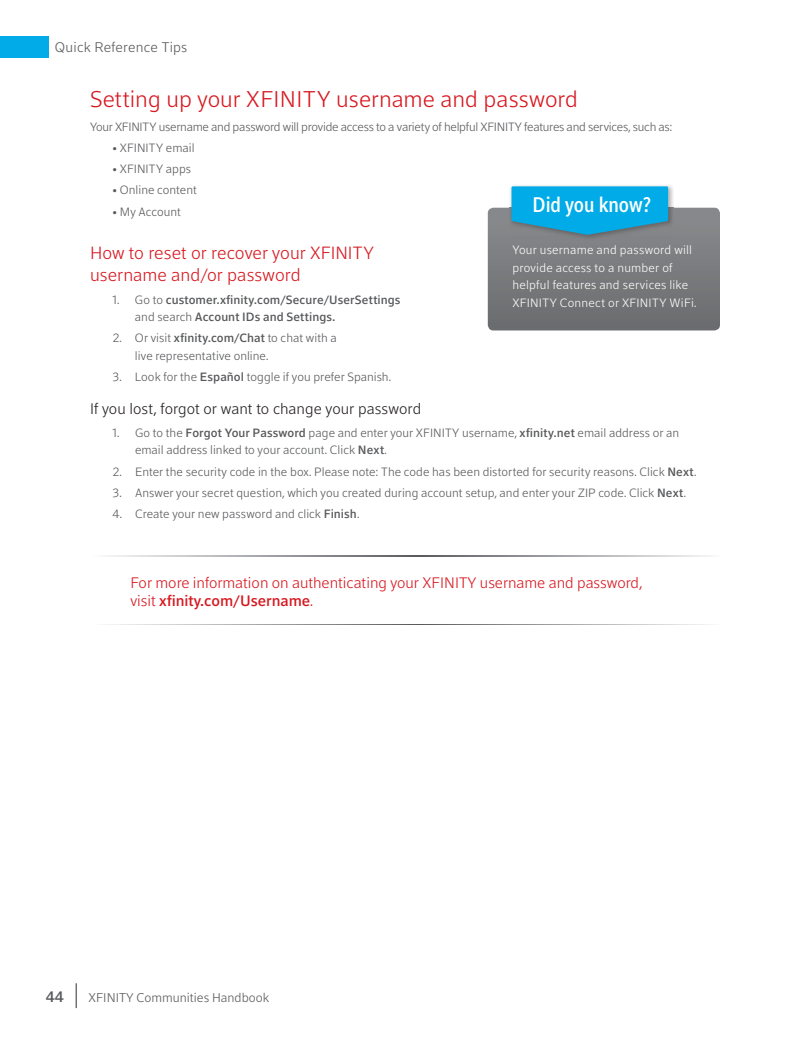
<style>
.page{position:relative;width:810px;height:1047px;background:#fff}
.page>*{position:absolute;margin:0;border:0;box-sizing:border-box;transform-origin:0 0}
.t1{font:300 22.5px "XFINITY Standard";letter-spacing:.005em;color:#d7171f}
.t2{font:500 20.88px "XFINITY Standard Cond";color:#fff}
.t3{font:300 17.5px/21.2px "XFINITY Standard";color:#d7171f}
.t4{font:300 15px/18px "XFINITY Standard";color:#d7171f}
.t5{font:300 15px "XFINITY Standard";letter-spacing:.005em;color:#231f20}
.t6{font:500 15px "XFINITY Standard";color:#57585a}
.t7{font:300 13.75px "XFINITY Standard";letter-spacing:.015em;color:#57585a}
.t8{font:300 12.5px "XFINITY Standard";color:#57585a}
.t9{font:300 11.88px/17.5px "XFINITY Standard";letter-spacing:.005em;color:#57585a}
.t10{font:300 11.88px/17.5px "XFINITY Standard";letter-spacing:.02em;color:#fff}
.t11{font:300 11.88px "XFINITY Standard";letter-spacing:-.02em;color:#57585a}
.t12{font:500 11.88px/17.5px "XFINITY Standard";letter-spacing:.005em;color:#57585a}
.s1{font-weight:300}
.s2{font-weight:500}
</style>
<div class="page">
<svg style="left:76px;top:983px;width:1px;height:24px"></svg>
<svg style="left:105px;top:555px;width:606px;height:1px"></svg>
<svg style="left:105px;top:624px;width:606px;height:1px"></svg>
<svg style="left:488px;top:186px;width:232px;height:144px;background:#668997"></svg>
<div style="left:0;top:36px;width:49px;height:22px;background:#00abe7"></div>
<p class="t7" style="left:55px;top:39px;width:134px">Quick Reference Tips</p>
<h1 class="t1" style="left:90px;top:86px;width:490px">Setting up your XFINITY username and password</h1>
<p class="t11" style="left:90px;top:119px;width:584px">Your XFINITY username and password will provide access to a variety of helpful XFINITY features and services, such as:</p>
<p class="t9" style="left:113px;top:139px;width:84px">• XFINITY email</p>
<p class="t9" style="left:113px;top:160px;width:80px">• XFINITY apps</p>
<p class="t9" style="left:113px;top:181px;width:86px">• Online content</p>
<p class="t9" style="left:113px;top:202px;width:70px">• My Account</p>
<h3 class="t3" style="left:90px;top:242px;width:285px">How to reset or recover your XFINITY username and/or password</h3>
<p class="t12" style="left:135px;top:290px;width:267px;text-indent:-22px"><span class="s1">1. Go to</span> customer.xfinity.com/Secure/UserSettings <span class="s1">and search</span> Account IDs and Settings.</p>
<p class="t9" style="left:135px;top:329px;width:203px;text-indent:-22px">2. Or visit <span class="s2">xfinity.com/Chat</span> to chat with a live representative online.</p>
<p class="t9" style="left:112px;top:368px;width:280px">3. Look for the <span class="s2">Español</span> toggle if you prefer Spanish.</p>
<p class="t5" style="left:90px;top:399px;width:333px">If you lost, forgot or want to change your password</p>
<p class="t9" style="left:135px;top:423px;width:546px;text-indent:-23px">1. Go to the <span class="s2">Forgot Your Password</span> page and enter your XFINITY username, <span class="s2">xfinity.net</span> email address or an email address linked to your account. Click <span class="s2">Next</span>.</p>
<p class="t9" style="left:113px;top:462px;width:585px">2. Enter the security code in the box. Please note: The code has been distorted for security reasons. Click <span class="s2">Next</span>.</p>
<p class="t9" style="left:113px;top:483px;width:575px">3. Answer your secret question, which you created during account setup, and enter your ZIP code. Click <span class="s2">Next</span>.</p>
<p class="t9" style="left:112px;top:505px;width:248px">4. Create your new password and click <span class="s2">Finish</span>.</p>
<h2 class="t2" style="left:533px;top:192px;width:120px">Did you know?</h2>
<p class="t10" style="left:512px;top:241px;width:186px">Your username and password will provide access to a number of helpful features and services like<br>XFINITY Connect or XFINITY WiFi.</p>
<p class="t4" style="left:131px;top:573px;width:513px">For more information on authenticating your XFINITY username and password, visit <span class="s2">xfinity.com/Username</span>.</p>
<p class="t6" style="left:46px;top:986px;width:20px">44</p>
<p class="t8" style="left:89px;top:989px;width:182px">XFINITY Communities Handbook</p>
</div>
